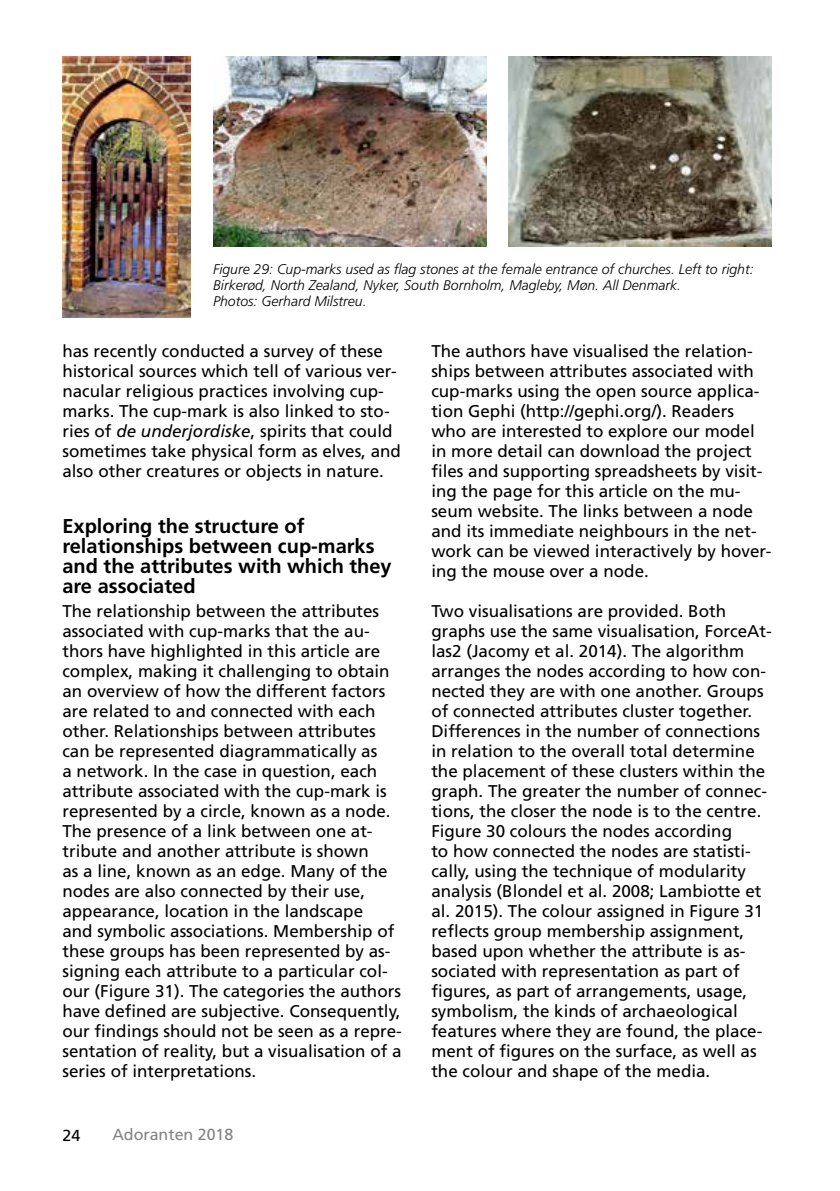
<style>
.page{position:relative;width:840px;height:1191px;background:#fff}
.page>*{position:absolute;margin:0;border:0;box-sizing:border-box;transform-origin:0 0}
.t1{font:700 20px/20px "Frutiger";color:#000}
.t2{font:17px/20px "Frutiger";color:#000}
.t3{font:16px "Frutiger";color:#838382}
.t4{font:16px "Frutiger";color:#000}
.t5{font:italic 300 14px/16px "Frutiger";color:#000}
.s1{font-style:italic}
</style>
<div class="page">
<img style="left:62px;top:57px;width:128px;height:261px">
<img style="left:508px;top:57px;width:262px;height:190px">
<img style="left:213px;top:57px;width:273px;height:190px">
<p class="t5" style="left:213px;top:261px;width:541px">Figure 29: Cup-marks used as flag stones at the female entrance of churches. Left to right:<br>Birkerød, North Zealand, Nyker, South Bornholm, Magleby, Møn. All Denmark.<br>Photos: Gerhard Milstreu.</p>
<p class="t2" style="left:62px;top:341px;width:340px">has recently conducted a survey of these historical sources which tell of various ver&shy;nacular religious practices involving cup&shy;marks. The cup-mark is also linked to sto&shy;ries of <span class="s1">de underjordiske</span>, spirits that could sometimes take physical form as elves, and also other creatures or objects in nature.</p>
<p class="t1" style="left:62px;top:516px;width:330px">Exploring the structure of relationships between cup-marks and the attributes with which they are associated</p>
<p class="t2" style="left:62px;top:601px;width:341px">The relationship between the attributes associated with cup-marks that the au&shy;thors have highlighted in this article are complex, making it challenging to obtain an overview of how the different factors are related to and connected with each other. Relationships between attributes can be represented diagrammatically as<br>a network. In the case in question, each attribute associated with the cup-mark is represented by a circle, known as a node.<br>The presence of a link between one at&shy;tribute and another attribute is shown<br>as a line, known as an edge. Many of the nodes are also connected by their use, appearance, location in the landscape<br>and symbolic associations. Membership of these groups has been represented by as&shy;signing each attribute to a particular col&shy;our (Figure 31). The categories the authors have defined are subjective. Consequently, our findings should not be seen as a repre&shy;sentation of reality, but a visualisation of a series of interpretations.</p>
<p class="t4" style="left:62px;top:1125px;width:19px">24</p>
<p class="t3" style="left:112px;top:1124px;width:122px">Adoranten 2018</p>
<p class="t2" style="left:431px;top:341px;width:341px">The authors have visualised the relation&shy;ships between attributes associated with cup-marks using the open source applica&shy;tion Gephi (http://gephi.org/). Readers who are interested to explore our model in more detail can download the project files and supporting spreadsheets by visit&shy;ing the page for this article on the mu&shy;seum website. The links between a node and its immediate neighbours in the net&shy;work can be viewed interactively by hover&shy;ing the mouse over a node.</p>
<p class="t2" style="left:431px;top:601px;width:342px">Two visualisations are provided. Both graphs use the same visualisation, ForceAt&shy;las2 (Jacomy et al. 2014). The algorithm arranges the nodes according to how con&shy;nected they are with one another. Groups of connected attributes cluster together.<br>Differences in the number of connections in relation to the overall total determine the placement of these clusters within the graph. The greater the number of connec&shy;tions, the closer the node is to the centre.<br>Figure 30 colours the nodes according<br>to how connected the nodes are statisti&shy;cally, using the technique of modularity analysis (Blondel et al. 2008; Lambiotte et al. 2015). The colour assigned in Figure 31 reflects group membership assignment, based upon whether the attribute is as&shy;sociated with representation as part of figures, as part of arrangements, usage, symbolism, the kinds of archaeological features where they are found, the place&shy;ment of figures on the surface, as well as the colour and shape of the media.</p>
</div>
